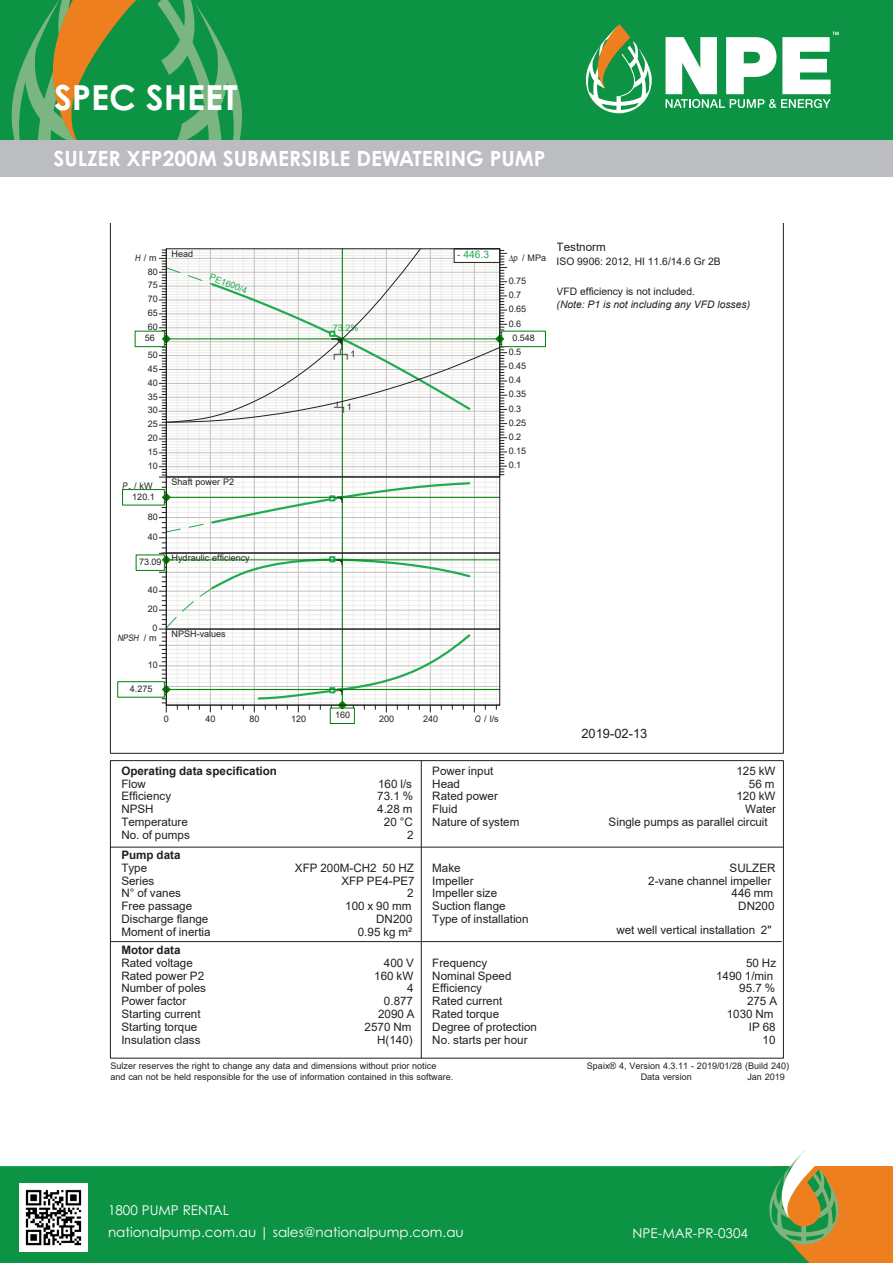
<style>
.page{position:relative;width:893px;height:1263px;background:#fff}
.page>*{position:absolute;margin:0;border:0;box-sizing:border-box;transform-origin:0 0}
.t1{font:700 34.5px "Century Gothic Pro";color:#fff}
.t2{font:700 21px "Century Gothic Pro";color:#fff}
.t3{font:13.5px/22.5px "Century Gothic Pro";color:#fff}
.t4{font:12.9px "Arial";color:#231f20}
.t5{font:11.7px/12.8px "Arial";color:#231f20}
.t6{font:italic 10.35px/13.5px "Arial";color:#231f20}
.t7{font:10.35px "Arial";color:#231f20}
.t8{font:10.35px "Arial";color:#22ab52}
.t9{font:9px "Arial";color:#231f20}
.t10{font:9px "Arial";color:#22ab52}
.t11{font:italic 9px "Arial";color:#231f20;scale:.85 1}
.s1{font-style:italic}
.s2{font-style:normal}
.s3{font-weight:700}
</style>
<div class="page">
<div style="left:773px;top:1166px;width:120px;height:97px;background:#ee7f1f"></div>
<div style="left:0;top:1166px;width:810px;height:97px;background:#0d9344"></div>
<svg style="left:769px;top:1150px;width:69px;height:94px"></svg>
<div style="left:0;top:140px;width:893px;height:37px;background:#bcbdc0"></div>
<div style="left:0;top:0;width:893px;height:140px;background:#0d9344"></div>
<svg style="left:12px;top:0;width:230px;height:140px"></svg>
<svg style="left:586px;top:24px;width:66px;height:89px"></svg>
<svg style="left:666px;top:32px;width:173px;height:76px"></svg>
<img style="left:19px;top:1184px;width:69px;height:68px">
<svg style="left:110px;top:224px;width:673px;height:529px"></svg>
<div style="left:135px;top:331px;width:29px;height:16px;background:#fff"></div>
<div style="left:135px;top:331px;width:29px;height:16px;border:1px solid #008000"></div>
<div style="left:502px;top:331px;width:43px;height:16px;background:#fff"></div>
<div style="left:502px;top:331px;width:43px;height:16px;border:1px solid #008000"></div>
<div style="left:123px;top:490px;width:41px;height:15px;background:#fff"></div>
<div style="left:136px;top:555px;width:28px;height:15px;background:#fff"></div>
<div style="left:330px;top:708px;width:24px;height:15px;background:#fff"></div>
<div style="left:118px;top:682px;width:46px;height:15px;background:#fff"></div>
<svg style="left:159px;top:248px;width:348px;height:464px"></svg>
<div style="left:454px;top:249px;width:46px;height:13px;background:#fff"></div>
<hr style="left:454px;top:248px;width:46px;height:1px;background:#231f20">
<div style="left:166px;top:249px;width:334px;height:228px;border:1px solid #231f20"></div>
<div style="left:166px;top:477px;width:334px;height:76px;border:1px solid #231f20"></div>
<div style="left:166px;top:553px;width:334px;height:76px;border:1px solid #231f20"></div>
<div style="left:166px;top:629px;width:334px;height:76px;border:1px solid #231f20"></div>
<hr style="left:421px;top:761px;width:1px;height:297px;background:#231f20">
<hr style="left:110px;top:941px;width:671px;height:1px;background:#231f20">
<hr style="left:110px;top:847px;width:673px;height:1px;background:#231f20">
<h1 class="t1" style="left:54px;top:76px;width:185px">SPEC SHEET</h1>
<p class="t2" style="left:54px;top:145px;width:494px">SULZER XFP200M SUBMERSIBLE DEWATERING PUMP</p>
<p class="t9" style="left:135px;top:252px;width:23px"><span class="s1">H</span>/ m</p>
<p class="t9" style="left:172px;top:248px;width:23px">Head</p>
<p class="t8" style="left:457px;top:247px;width:34px">- 446.3</p>
<p class="t9" style="left:508px;top:252px;width:39px"><span class="s1">∆p</span> / MPa</p>
<p class="t9" style="left:148px;top:265px;width:12px">80</p>
<p class="t9" style="left:148px;top:279px;width:12px">75</p>
<p class="t9" style="left:148px;top:293px;width:12px">70</p>
<p class="t10" style="left:212px;top:271px;width:41px;rotate:21deg">PE1600/4</p>
<p class="t9" style="left:509px;top:275px;width:19px">0.75</p>
<p class="t9" style="left:509px;top:289px;width:14px">0.7</p>
<p class="t9" style="left:148px;top:307px;width:12px">65</p>
<p class="t9" style="left:509px;top:303px;width:19px">0.65</p>
<p class="t9" style="left:148px;top:321px;width:12px">60</p>
<p class="t10" style="left:333px;top:321px;width:27px">73.2%</p>
<p class="t9" style="left:509px;top:317px;width:14px">0.6</p>
<p class="t9" style="left:509px;top:331px;width:19px">0.55</p>
<p class="t9" style="left:145px;top:332px;width:12px">56</p>
<p class="t9" style="left:512px;top:332px;width:24px">0.548</p>
<p class="t9" style="left:148px;top:335px;width:12px">55</p>
<p class="t9" style="left:148px;top:349px;width:12px">50</p>
<p class="t9" style="left:148px;top:362px;width:12px">45</p>
<p class="t9" style="left:148px;top:376px;width:12px">40</p>
<p class="t9" style="left:148px;top:390px;width:12px">35</p>
<p class="t9" style="left:148px;top:404px;width:12px">30</p>
<p class="t9" style="left:148px;top:418px;width:12px">25</p>
<p class="t9" style="left:148px;top:432px;width:12px">20</p>
<p class="t9" style="left:148px;top:446px;width:12px">15</p>
<p class="t9" style="left:148px;top:460px;width:12px">10</p>
<p class="t9" style="left:122px;top:480px;width:32px"><span class="s1">P</span><sub>₂</sub> / kW</p>
<p class="t9" style="left:132px;top:490px;width:24px">120.1</p>
<p class="t9" style="left:148px;top:510px;width:12px">80</p>
<p class="t9" style="left:136px;top:556px;width:23px"><span class="s1">η</span>/ %</p>
<p class="t9" style="left:148px;top:531px;width:12px">40</p>
<p class="t9" style="left:139px;top:556px;width:24px">73.09</p>
<p class="t9" style="left:148px;top:584px;width:12px">40</p>
<p class="t9" style="left:148px;top:603px;width:12px">20</p>
<p class="t9" style="left:153px;top:622px;width:7px">0</p>
<p class="t11" style="left:117px;top:632px;width:48px">NPSH <span class="s2">/ m</span></p>
<p class="t9" style="left:148px;top:659px;width:12px">10</p>
<p class="t9" style="left:130px;top:682px;width:24px">4.275</p>
<p class="t9" style="left:172px;top:476px;width:64px">Shaft power P2</p>
<p class="t9" style="left:172px;top:552px;width:80px">Hydraulic efficiency</p>
<p class="t9" style="left:172px;top:628px;width:56px">NPSH-values</p>
<p class="t9" style="left:331px;top:348px;width:26px">┌┴┐1</p>
<p class="t9" style="left:334px;top:400px;width:19px">┴┐1</p>
<p class="t9" style="left:335px;top:709px;width:17px">160</p>
<p class="t9" style="left:164px;top:713px;width:7px">0</p>
<p class="t9" style="left:205px;top:713px;width:12px">40</p>
<p class="t9" style="left:249px;top:713px;width:12px">80</p>
<p class="t9" style="left:291px;top:713px;width:17px">120</p>
<p class="t9" style="left:335px;top:713px;width:17px">160</p>
<p class="t9" style="left:379px;top:713px;width:17px">200</p>
<p class="t9" style="left:423px;top:713px;width:17px">240</p>
<p class="t9" style="left:474px;top:713px;width:26px"><span class="s1">Q</span> / l/s</p>
<p class="t9" style="left:509px;top:345px;width:14px">0.5</p>
<p class="t9" style="left:509px;top:360px;width:19px">0.45</p>
<p class="t9" style="left:509px;top:374px;width:14px">0.4</p>
<p class="t9" style="left:509px;top:388px;width:19px">0.35</p>
<p class="t9" style="left:509px;top:402px;width:14px">0.3</p>
<p class="t9" style="left:509px;top:416px;width:19px">0.25</p>
<p class="t9" style="left:509px;top:431px;width:14px">0.2</p>
<p class="t9" style="left:509px;top:445px;width:19px">0.15</p>
<p class="t9" style="left:509px;top:459px;width:14px">0.1</p>
<p class="t5" style="left:557px;top:240px;width:51px">Testnorm</p>
<p class="t7" style="left:557px;top:255px;width:166px">ISO 9906: 2012, HI 11.6/14.6 Gr 2B</p>
<p class="t6" style="left:557px;top:284px;width:195px"><span class="s2">VFD efficiency is not included.<br></span>(Note: P1 is not including any VFD losses)</p>
<p class="t4" style="left:581px;top:724px;width:67px">2019-02-13</p>
<p class="t5" style="left:121px;top:764px;width:157px"><span class="s3">Operating data specification<br></span>Flow<br>Efficiency<br>NPSH<br>Temperature<br>No. of pumps</p>
<p class="t5" style="left:121px;top:848px;width:89px"><span class="s3">Pump data<br></span>Type<br>Series<br>N° of vanes<br>Free passage<br>Discharge flange</p>
<p class="t5" style="left:121px;top:943px;width:86px"><span class="s3">Motor data<br></span>Rated voltage<br>Rated power P2<br>Number of poles<br>Power factor<br>Starting current<br>Starting torque<br>Insulation class</p>
<p class="t5" style="left:378px;top:777px;width:35px">160 l/s</p>
<p class="t5" style="left:377px;top:790px;width:37px">73.1 %</p>
<p class="t5" style="left:407px;top:828px;width:8px">2</p>
<p class="t5" style="left:377px;top:803px;width:37px">4.28 m</p>
<p class="t5" style="left:384px;top:815px;width:30px">20 °C</p>
<p class="t5" style="left:295px;top:861px;width:121px;text-align:right">XFP 200M-CH2 50 HZ<br>XFP PE4-PE7<br>2</p>
<p class="t5" style="left:376px;top:912px;width:38px">DN200</p>
<p class="t5" style="left:345px;top:899px;width:68px">100 x 90 mm</p>
<p class="t5" style="left:121px;top:925px;width:91px">Moment of inertia</p>
<p class="t5" style="left:358px;top:925px;width:56px">0.95 kg m²</p>
<p class="t5" style="left:365px;top:956px;width:52px;text-align:right">400 V<br>160 kW<br>4<br>0.877<br>2090 A<br>2570 Nm<br>H(140)</p>
<p class="t5" style="left:432px;top:764px;width:63px">Power input</p>
<p class="t5" style="left:736px;top:764px;width:41px">125 kW</p>
<p class="t5" style="left:432px;top:777px;width:67px">Head<br>Rated power</p>
<p class="t5" style="left:736px;top:777px;width:41px;text-align:right">56 m<br>120 kW</p>
<p class="t5" style="left:432px;top:803px;width:27px">Fluid</p>
<p class="t5" style="left:745px;top:803px;width:33px">Water</p>
<p class="t5" style="left:432px;top:815px;width:89px">Nature of system</p>
<p class="t5" style="left:432px;top:861px;width:75px">Make<br>Impeller<br>Impeller size<br>Suction flange</p>
<p class="t5" style="left:609px;top:815px;width:161px">Single pumps as parallel circuit</p>
<p class="t5" style="left:730px;top:855px;width:47px;line-height:25.7px">SULZER<br>446 mm</p>
<p class="t5" style="left:648px;top:867px;width:128px;line-height:25.7px;text-align:right">2-vane channel impeller<br>DN200</p>
<p class="t5" style="left:432px;top:912px;width:98px">Type of installation</p>
<p class="t5" style="left:616px;top:923px;width:157px">wet well vertical installation 2"</p>
<p class="t5" style="left:432px;top:956px;width:106px">Frequency<br>Nominal Speed<br>Efficiency<br>Rated current<br>Rated torque<br>Degree of protection</p>
<p class="t5" style="left:746px;top:956px;width:32px">50 Hz</p>
<p class="t5" style="left:716px;top:969px;width:61px;text-align:right">1490 1/min<br>95.7 %</p>
<p class="t5" style="left:727px;top:1007px;width:51px;text-align:right">1030 Nm<br>IP 68</p>
<p class="t5" style="left:747px;top:995px;width:32px">275 A</p>
<p class="t5" style="left:432px;top:1033px;width:97px">No. starts per hour</p>
<p class="t5" style="left:762px;top:1033px;width:14px">10</p>
<p class="t9" style="left:110px;top:1059px;width:327px">Sulzer reserves the right to change any data and dimensions without prior notice</p>
<p class="t9" style="left:587px;top:1059px;width:204px">Spaix® 4, Version 4.3.11 - 2019/01/28 (Build 240)</p>
<p class="t9" style="left:110px;top:1071px;width:344px">and can not be held responsible for the use of information contained in this software.</p>
<p class="t9" style="left:641px;top:1070px;width:53px">Data version</p>
<p class="t9" style="left:747px;top:1070px;width:39px">Jan 2019</p>
<p class="t3" style="left:108px;top:1198px;width:357px">1800 PUMP RENTAL<br>nationalpump.com.au | sales@nationalpump.com.au</p>
<p class="t3" style="left:633px;top:1221px;width:117px">NPE-MAR-PR-0304</p>
</div>
